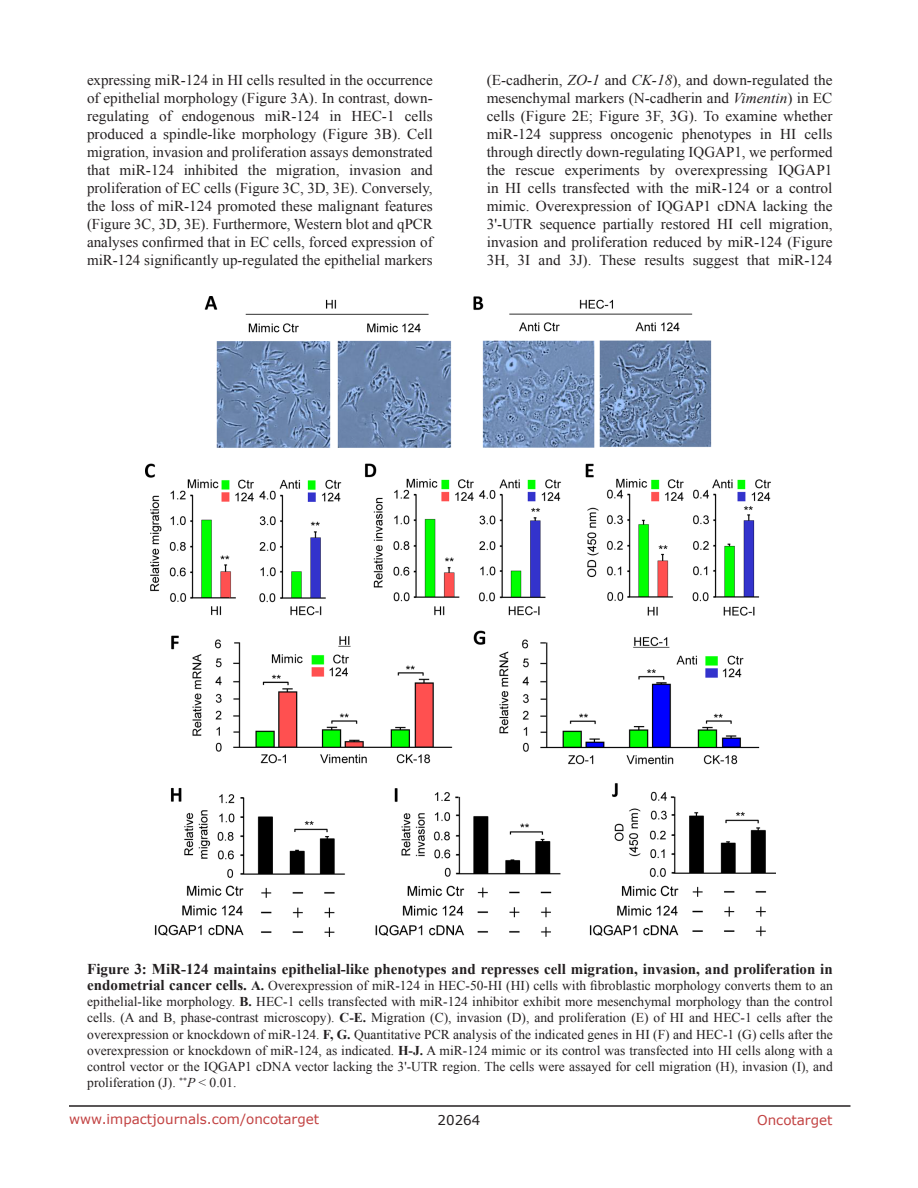
<style>
.page{position:relative;width:918px;height:1188px;background:#fff}
.page>*{position:absolute;margin:0;border:0;box-sizing:border-box;transform-origin:0 0}
.BodyText{font:15px/18px "Times New Roman";color:#231f20;text-align:justify}
.figuretext{font:700 15px "Times New Roman";color:#231f20}
.figuretext-2{font:13.5px/16.2px "Times New Roman";color:#231f20;text-align:justify}
.t1{font:13.5px "Verdana";color:#c24141}
.t2{font:13.5px "Verdana";color:#231f20}
.s1{font-style:italic}
.s2{font-weight:700;font-size:15px}
.s3{font-weight:700}
</style>
<div class="page">
<hr style="left:69px;top:1105px;width:781px;height:2px;background:#231f20">
<img style="left:145px;top:297px;width:630px;height:639px">
<p class="BodyText" style="left:87px;top:71px;width:347px">expressing miR-124 in HI cells resulted in the occurrence of epithelial morphology (Figure 3A). In contrast, down&shy;regulating of endogenous miR-124 in HEC-1 cells produced a spindle-like morphology (Figure 3B). Cell migration, invasion and proliferation assays demonstrated that miR-124 inhibited the migration, invasion and proliferation of EC cells (Figure 3C, 3D, 3E). Conversely, the loss of miR-124 promoted these malignant features (Figure 3C, 3D, 3E). Furthermore, Western blot and qPCR analyses confirmed that in EC cells, forced expression of miR-124 significantly up-regulated the epithelial markers</p>
<p class="BodyText" style="left:487px;top:71px;width:347px">(E-cadherin, <span class="s1">ZO-1</span> and <span class="s1">CK-18</span>), and down-regulated the mesenchymal markers (N-cadherin and <span class="s1">Vimentin</span>) in EC cells (Figure 2E; Figure 3F, 3G). To examine whether miR-124 suppress oncogenic phenotypes in HI cells through directly down-regulating IQGAP1, we performed the rescue experiments by overexpressing IQGAP1 in HI cells transfected with the miR-124 or a control mimic. Overexpression of IQGAP1 cDNA lacking the 3'-UTR sequence partially restored HI cell migration, invasion and proliferation reduced by miR-124 (Figure 3H, 3I and 3J). These results suggest that miR-124</p>
<p class="figuretext" style="left:87px;top:958px;width:747px">Figure 3: MiR-124 maintains epithelial-like phenotypes and represses cell migration, invasion, and proliferation in</p>
<p class="figuretext-2" style="left:87px;top:977px;width:747px"><span class="s2">endometrial cancer cells.</span> <span class="s3">A.</span> Overexpression of miR-124 in HEC-50-HI (HI) cells with fibroblastic morphology converts them to an epithelial-like morphology. <span class="s3">B.</span> HEC-1 cells transfected with miR-124 inhibitor exhibit more mesenchymal morphology than the control cells. (A and B, phase-contrast microscopy). <span class="s3">C-E.</span> Migration (C), invasion (D), and proliferation (E) of HI and HEC-1 cells after the overexpression or knockdown of miR-124. <span class="s3">F, G.</span> Quantitative PCR analysis of the indicated genes in HI (F) and HEC-1 (G) cells after the overexpression or knockdown of miR-124, as indicated. <span class="s3">H-J.</span> A miR-124 mimic or its control was transfected into HI cells along with a control vector or the IQGAP1 cDNA vector lacking the 3'-UTR region. The cells were assayed for cell migration (H), invasion (I), and proliferation (J). <sup>**</sup><span class="s1">P</span> &lt; 0.01.</p>
<p class="t1" style="left:69px;top:1110px;width:252px">www.impactjournals.com/oncotarget</p>
<p class="t2" style="left:438px;top:1111px;width:44px">20264</p>
<p class="t1" style="left:757px;top:1111px;width:77px">Oncotarget</p>
</div>
